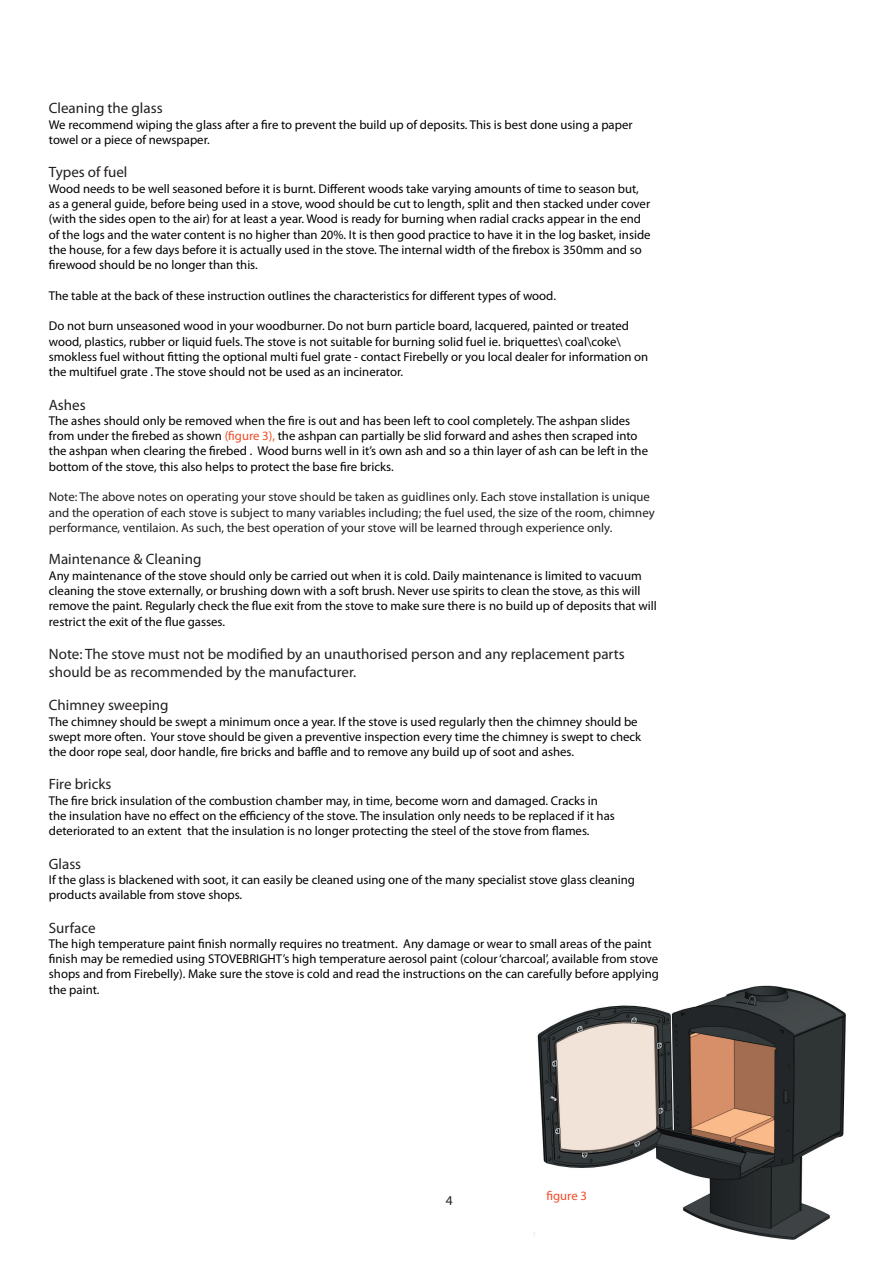
<style>
.page{position:relative;width:893px;height:1263px;background:#fff}
.page>*{position:absolute;margin:0;border:0;box-sizing:border-box;transform-origin:0 0}
.t1{font:15px/18px "Helvetica";color:#231f20}
.t2{font:700 15px "Helvetica";color:#231f20}
.t3{font:13.5px "Helvetica";color:#231f20}
.t4{font:12.75px/15.3px "Helvetica";color:#000}
.t5{font:700 12.75px/15.3px "Helvetica";color:#000}
.t6{font:700 12.75px/15.3px "Helvetica";color:#231f20}
.t7{font:12.75px "Helvetica";color:#f04c27}
.s1{color:#f04c27}
</style>
<div class="page">
<img style="left:534px;top:985px;width:312px;height:255px">
<p class="t2" style="left:49px;top:100px;width:115px">Cleaning the glass</p>
<p class="t4" style="left:49px;top:117px;width:585px">We recommend wiping the glass after a fire to prevent the build up of deposits. This is best done using a paper towel or a piece of newspaper.</p>
<p class="t2" style="left:49px;top:164px;width:80px">Types of fuel</p>
<p class="t4" style="left:49px;top:181px;width:603px">Wood needs to be well seasoned before it is burnt. Different woods take varying amounts of time to season but, as a general guide, before being used in a stove, wood should be cut to length, split and then stacked under cover (with the sides open to the air) for at least a year. Wood is ready for burning when radial cracks appear in the end of the logs and the water content is no higher than 20%. It is then good practice to have it in the log basket, inside the house, for a few days before it is actually used in the stove. The internal width of the firebox is 350mm and so firewood should be no longer than this.</p>
<p class="t4" style="left:49px;top:288px;width:509px">The table at the back of these instruction outlines the characteristics for different types of wood.</p>
<p class="t5" style="left:49px;top:319px;width:601px">Do not burn unseasoned wood in your woodburner. Do not burn particle board, lacquered, painted or treated wood, plastics, rubber or liquid fuels. The stove is not suitable for burning solid fuel ie. briquettes\ coal\coke\ smokless fuel without fitting the optional multi fuel grate - contact Firebelly or you local dealer for information on the multifuel grate . The stove should not be used as an incinerator.</p>
<p class="t1" style="left:49px;top:396px;width:38px">Ashes</p>
<p class="t4" style="left:49px;top:413px;width:601px">The ashes should only be removed when the fire is out and has been left to cool completely. The ashpan slides from under the firebed as shown <span class="s1">(figure 3),</span> the ashpan can partially be slid forward and ashes then scraped into the ashpan when clearing the firebed . Wood burns well in it’s own ash and so a thin layer of ash can be left in the bottom of the stove, this also helps to protect the base fire bricks.</p>
<p class="t6" style="left:49px;top:490px;width:607px">Note: The above notes on operating your stove should be taken as guidlines only. Each stove installation is unique and the operation of each stove is subject to many variables including; the fuel used, the size of the room, chimney performance, ventilaion. As such, the best operation of your stove will be learned through experience only.</p>
<p class="t1" style="left:49px;top:551px;width:154px">Maintenance &amp; Cleaning</p>
<p class="t4" style="left:49px;top:568px;width:609px">Any maintenance of the stove should only be carried out when it is cold. Daily maintenance is limited to vacuum cleaning the stove externally, or brushing down with a soft brush. Never use spirits to clean the stove, as this will remove the paint. Regularly check the flue exit from the stove to make sure there is no build up of deposits that will restrict the exit of the flue gasses.</p>
<p class="t1" style="left:49px;top:645px;width:577px">Note: The stove must not be modified by an unauthorised person and any replacement parts should be as recommended by the manufacturer.</p>
<p class="t2" style="left:49px;top:697px;width:121px">Chimney sweeping</p>
<p class="t4" style="left:49px;top:714px;width:594px">The chimney should be swept a minimum once a year. If the stove is used regularly then the chimney should be swept more often. Your stove should be given a preventive inspection every time the chimney is swept to check the door rope seal, door handle, fire bricks and baffle and to remove any build up of soot and ashes.</p>
<p class="t1" style="left:49px;top:776px;width:64px">Fire bricks</p>
<p class="t4" style="left:49px;top:793px;width:567px">The fire brick insulation of the combustion chamber may, in time, become worn and damaged. Cracks in the insulation have no effect on the efficiency of the stove. The insulation only needs to be replaced if it has deteriorated to an extent that the insulation is no longer protecting the steel of the stove from flames.</p>
<p class="t1" style="left:49px;top:855px;width:34px">Glass</p>
<p class="t4" style="left:49px;top:872px;width:588px">If the glass is blackened with soot, it can easily be cleaned using one of the many specialist stove glass cleaning products available from stove shops.</p>
<p class="t1" style="left:49px;top:919px;width:48px">Surface</p>
<p class="t4" style="left:49px;top:936px;width:612px">The high temperature paint finish normally requires no treatment. Any damage or wear to small areas of the paint finish may be remedied using STOVEBRIGHT’s high temperature aerosol paint (colour ‘charcoal’, available from stove shops and from Firebelly). Make sure the stove is cold and read the instructions on the can carefully before applying the paint.</p>
<p class="t3" style="left:446px;top:1193px;width:8px">4</p>
<p class="t7" style="left:546px;top:1189px;width:42px">figure 3</p>
</div>
